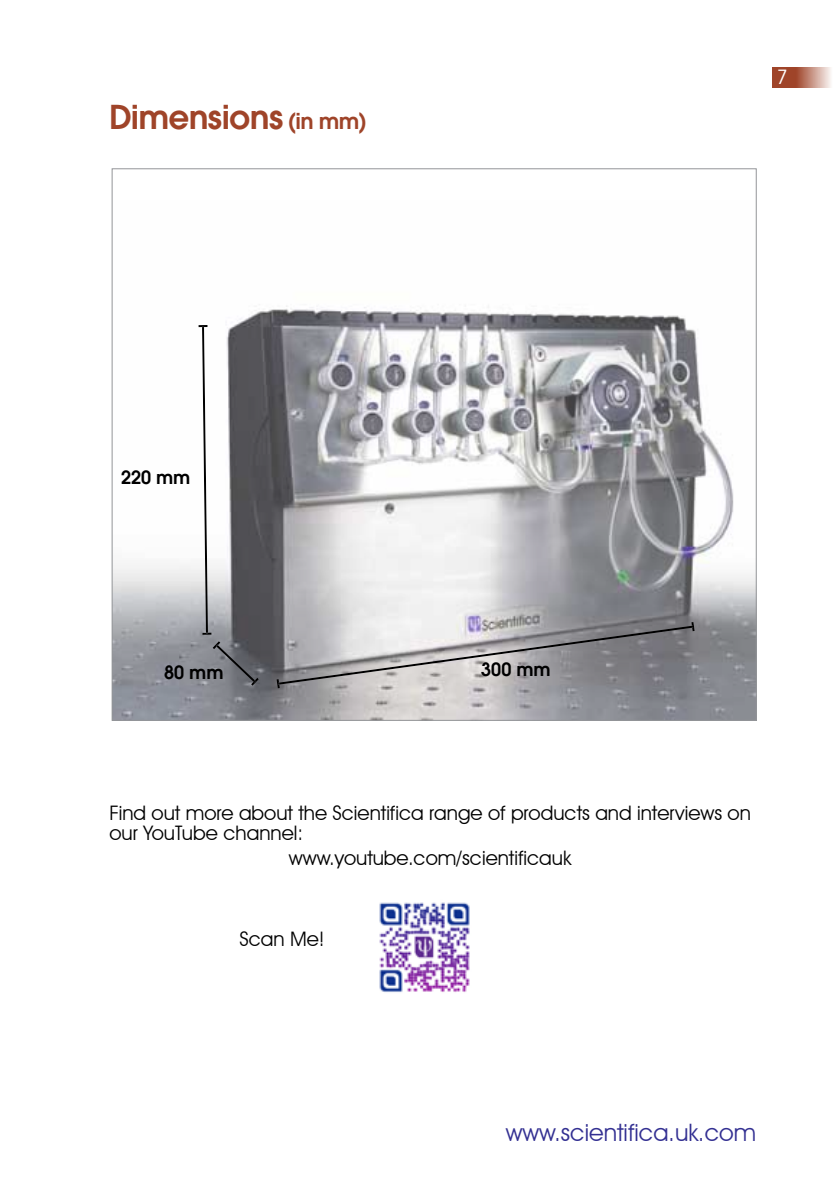
<style>
.page{position:relative;width:840px;height:1191px;background:#fff}
.page>*{position:absolute;margin:0;border:0;box-sizing:border-box;transform-origin:0 0}
.t1{font:600 36px "Avant Gar Got Itc TEE";letter-spacing:-.02em;color:#9f4429}
.t2{font:24px "Avant Garde IT Cby BT";color:#333092}
.t3{font:20px/20px "Avant Garde IT Cby BT";color:#000}
.t4{font:600 20px "Avant Gar Got Itc TEE";color:#000}
.t5{font:20px "Avant Garde IT Cby BT";color:#fff}
.s1{font-size:24px}
</style>
<div class="page">
<svg style="left:772px;top:67px;width:59px;height:21px"></svg>
<img style="left:113px;top:306px;width:641px;height:413px">
<svg style="left:274px;top:619px;width:422px;height:71px;background:#a5a3a6"></svg>
<svg style="left:198px;top:325px;width:62px;height:362px"></svg>
<div style="left:196px;top:323px;width:16px;height:314px;background:#000;opacity:.75"></div>
<img style="left:379px;top:902px;width:91px;height:91px">
<h1 class="t1" style="left:109px;top:96px;width:259px">Dimensions <span class="s1">(in mm)</span></h1>
<p class="t5" style="left:775px;top:65px;width:13px">7</p>
<p class="t4" style="left:121px;top:466px;width:71px">220 mm</p>
<p class="t4" style="left:164px;top:660px;width:61px">80 mm</p>
<p class="t4" style="left:481px;top:658px;width:71px">300 mm</p>
<p class="t3" style="left:109px;top:802px;width:642px">Find out more about the Scientifica range of products and interviews on our YouTube channel:</p>
<p class="t3" style="left:289px;top:848px;width:284px">www.youtube.com/scientificauk</p>
<p class="t3" style="left:239px;top:929px;width:87px">Scan Me!</p>
<p class="t2" style="left:505px;top:1118px;width:252px">www.scientifica.uk.com</p>
</div>
